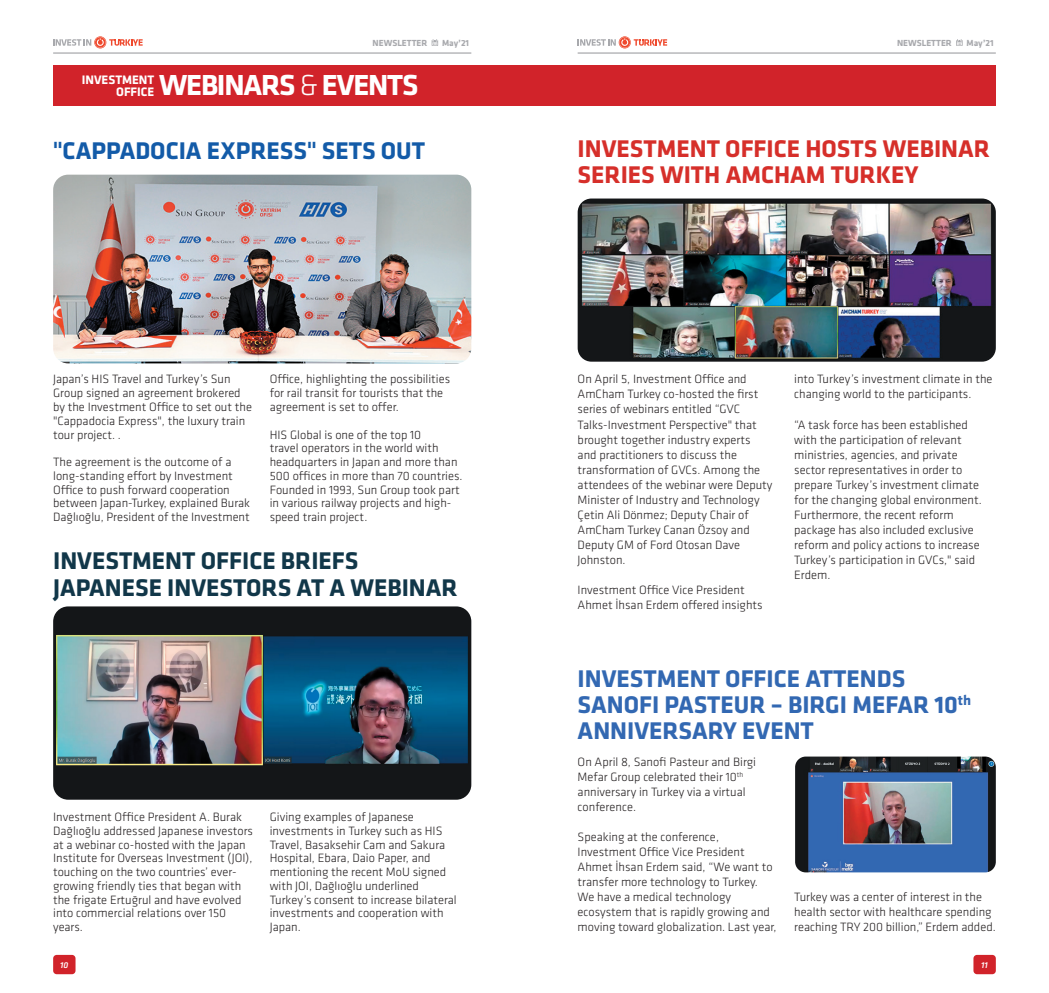
<style>
.page{position:relative;width:1049px;height:993px;background:#fff}
.page>*{position:absolute;margin:0;border:0;box-sizing:border-box;transform-origin:0 0}
.t1{font:700 30px "Klavika";letter-spacing:-.04em;color:#fff}
.t2{font:700 25px/26.2px "Klavika";color:#3268b2}
.t3{font:700 25px/26.2px "Klavika";color:#d62f2a}
.t4{font:700 25px/26.2px "Klavika";color:#113749}
.t5{font:700 25px "Klavika";color:#135ba8}
.t6{font:700 12.75px/12.1px "Klavika";color:#fff;text-align:right}
.t7{font:300 12.5px/15px "Klavika";color:#231f20}
.t8{font:700 9.12px "Klavika";color:#a8a9ad}
.t9{font:italic 500 8.75px "Klavika";color:#fff}
.s1{font-weight:300}
</style>
<div class="page">
<img style="left:578px;top:198px;width:418px;height:163px">
<div style="left:53px;top:954px;width:23px;height:19px;background:#d1232a;border-radius:4px"></div>
<div style="left:973px;top:954px;width:23px;height:19px;background:#d1232a;border-radius:4px"></div>
<img style="left:53px;top:175px;width:418px;height:188px">
<img style="left:53px;top:606px;width:418px;height:193px">
<img style="left:795px;top:756px;width:201px;height:116px">
<div style="left:53px;top:66px;width:943px;height:40px;background:#d1232a"></div>
<svg style="left:53px;top:36px;width:90px;height:12px"></svg>
<hr style="left:578px;top:53px;width:418px;height:1px;background:#939598">
<hr style="left:53px;top:53px;width:418px;height:1px;background:#939598">
<svg style="left:578px;top:36px;width:89px;height:12px"></svg>
<svg style="left:432px;top:39px;width:6px;height:7px"></svg>
<svg style="left:956px;top:39px;width:6px;height:7px"></svg>
<p class="t8" style="left:373px;top:38px;width:56px">NEWSLETTER</p>
<p class="t8" style="left:442px;top:38px;width:29px">May’21</p>
<p class="t8" style="left:897px;top:38px;width:56px">NEWSLETTER</p>
<p class="t8" style="left:966px;top:38px;width:29px">May’21</p>
<h1 class="t1" style="left:159px;top:69px;width:261px">WEBINARS <span class="s1">&amp;</span> EVENTS</h1>
<p class="t6" style="left:82px;top:74px;width:74px">INVESTMENT<br>OFFICE</p>
<h2 class="t5" style="left:53px;top:137px;width:373px">"CAPPADOCIA EXPRESS" SETS OUT</h2>
<h2 class="t3" style="left:578px;top:136px;width:414px">INVESTMENT OFFICE HOSTS WEBINAR<br>SERIES WITH AMCHAM TURKEY</h2>
<p class="t7" style="left:53px;top:372px;width:200px;line-height:13.8px">Japan’s HIS Travel and Turkey’s Sun<br>Group signed an agreement brokered by the Investment Office to set out the "Cappadocia Express", the luxury train tour project. .</p>
<p class="t7" style="left:53px;top:455px;width:198px;line-height:13.8px">The agreement is the outcome of a long-standing effort by Investment Office to push forward cooperation between Japan-Turkey, explained Burak Dağlıoğlu, President of the Investment</p>
<p class="t7" style="left:270px;top:372px;width:182px;line-height:13.8px">Office, highlighting the possibilities for rail transit for tourists that the agreement is set to offer.</p>
<p class="t7" style="left:270px;top:427px;width:194px;line-height:13.8px">HIS Global is one of the top 10<br>travel operators in the world with headquarters in Japan and more than<br>500 offices in more than 70 countries.<br>Founded in 1993, Sun Group took part in various railway projects and high&shy;speed train project.</p>
<h2 class="t4" style="left:53px;top:548px;width:406px">INVESTMENT OFFICE BRIEFS<br>JAPANESE INVESTORS AT A WEBINAR</h2>
<p class="t7" style="left:53px;top:810px;width:201px;line-height:13.8px">Investment Office President A. Burak Dağlıoğlu addressed Japanese investors at a webinar co-hosted with the Japan Institute for Overseas Investment (JOI), touching on the two countries’ ever&shy;growing friendly ties that began with the frigate Ertuğrul and have evolved into commercial relations over 150 years.</p>
<p class="t7" style="left:270px;top:810px;width:189px;line-height:13.8px">Giving examples of Japanese investments in Turkey such as HIS<br>Travel, Basaksehir Cam and Sakura<br>Hospital, Ebara, Daio Paper, and mentioning the recent MoU signed with JOI, Dağlıoğlu underlined<br>Turkey’s consent to increase bilateral investments and cooperation with<br>Japan.</p>
<p class="t7" style="left:578px;top:372px;width:196px">On April 5, Investment Office and<br>AmCham Turkey co-hosted the first series of webinars entitled “GVC<br>Talks-Investment Perspective" that brought together industry experts and practitioners to discuss the transformation of GVCs. Among the attendees of the webinar were Deputy<br>Minister of Industry and Technology<br>Çetin Ali Dönmez; Deputy Chair of<br>AmCham Turkey Canan Özsoy and<br>Deputy GM of Ford Otosan Dave<br>Johnston.</p>
<p class="t7" style="left:578px;top:582px;width:186px">Investment Office Vice President<br>Ahmet İhsan Erdem offered insights</p>
<p class="t7" style="left:794px;top:372px;width:200px">into Turkey’s investment climate in the changing world to the participants.</p>
<p class="t7" style="left:794px;top:417px;width:189px">“A task force has been established with the participation of relevant ministries, agencies, and private sector representatives in order to prepare Turkey’s investment climate for the changing global environment.<br>Furthermore, the recent reform package has also included exclusive reform and policy actions to increase Turkey’s participation in GVCs," said Erdem.</p>
<h2 class="t2" style="left:578px;top:665px;width:395px">INVESTMENT OFFICE ATTENDS<br>SANOFI PASTEUR – BIRGI MEFAR 10<sup>th<br></sup>ANNIVERSARY EVENT</h2>
<p class="t7" style="left:578px;top:754px;width:180px">On April 8, Sanofi Pasteur and Birgi<br>Mefar Group celebrated their 10<sup>th </sup>anniversary in Turkey via a virtual conference.</p>
<p class="t7" style="left:578px;top:829px;width:200px">Speaking at the conference, Investment Office Vice President Ahmet İhsan Erdem said, “We want to transfer more technology to Turkey.<br>We have a medical technology ecosystem that is rapidly growing and moving toward globalization. Last year,</p>
<p class="t7" style="left:794px;top:889px;width:203px">Turkey was a center of interest in the health sector with healthcare spending reaching TRY 200 billion,” Erdem added.</p>
<p class="t9" style="left:60px;top:959px;width:10px">10</p>
<p class="t9" style="left:981px;top:959px;width:8px">11</p>
</div>
